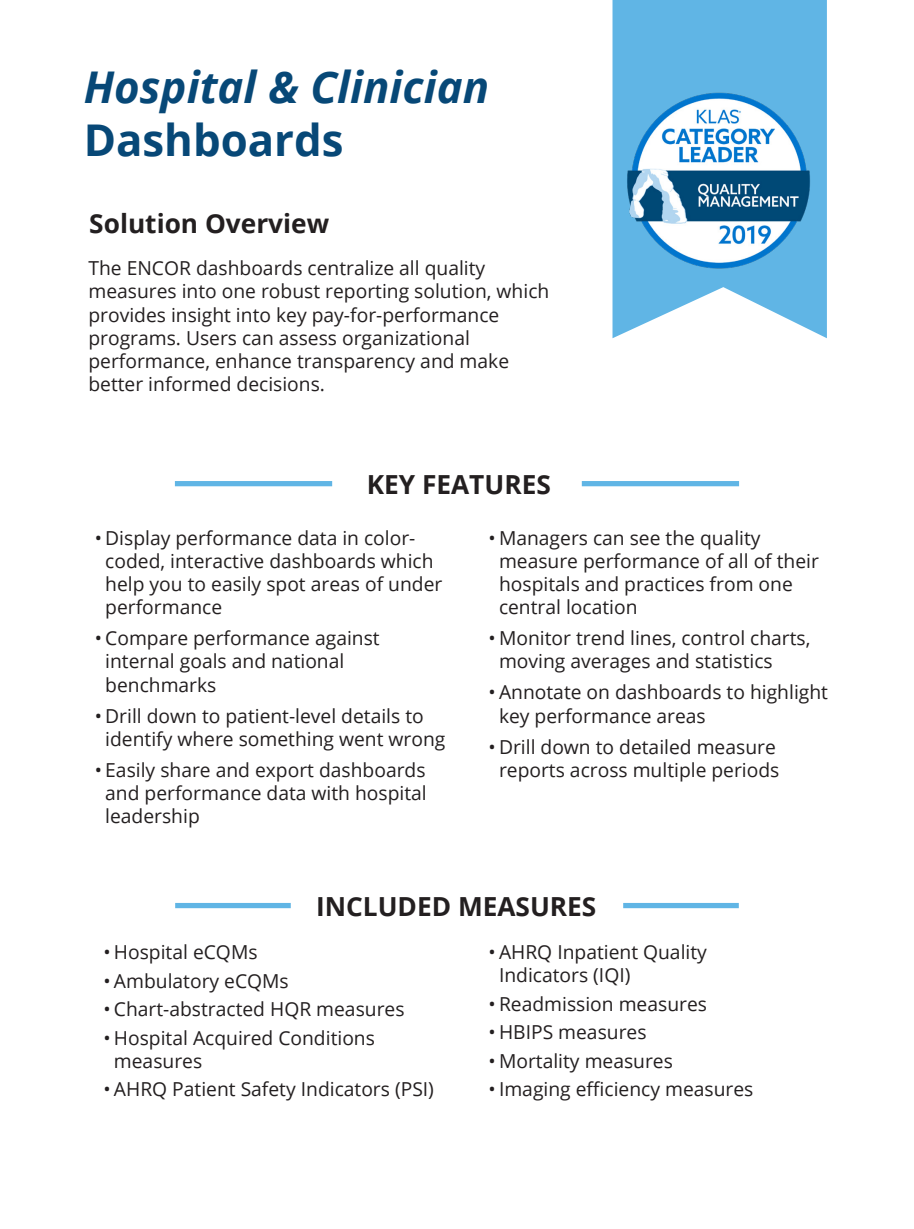
<style>
.page{position:relative;width:914px;height:1229px;background:#fff}
.page>*{position:absolute;margin:0;border:0;box-sizing:border-box;transform-origin:0 0}
.t1{font:italic 700 43.75px "Open Sans";color:#074877}
.t2{font:700 43.75px "Open Sans";color:#074877}
.t3{font:700 26.25px "Open Sans";color:#231f20}
.t4{font:19.25px/23.1px "Open Sans";color:#231f20}
</style>
<div class="page">
<svg style="left:612px;top:0;width:214px;height:338px;fill:#60b5e5"></svg>
<img style="left:624px;top:85px;width:191px;height:191px">
<div style="left:175px;top:903px;width:116px;height:5px;background:#60b5e5"></div>
<div style="left:623px;top:903px;width:115px;height:5px;background:#60b5e5"></div>
<div style="left:175px;top:481px;width:157px;height:5px;background:#60b5e5"></div>
<div style="left:581px;top:481px;width:158px;height:5px;background:#60b5e5"></div>
<p class="t1" style="left:84px;top:56px;width:407px">Hospital &amp; Clinician</p>
<p class="t2" style="left:84px;top:109px;width:261px">Dashboards</p>
<p class="t3" style="left:89px;top:205px;width:241px">Solution Overview</p>
<p class="t4" style="left:88px;top:256px;width:462px">The ENCOR dashboards centralize all quality measures into one robust reporting solution, which provides insight into key pay-for-performance programs. Users can assess organizational performance, enhance transparency and make better informed decisions.</p>
<p class="t3" style="left:366px;top:465px;width:186px">KEY FEATURES</p>
<p class="t4" style="left:105px;top:526px;width:338px;text-indent:-10px">• Display performance data in color&shy;coded, interactive dashboards which help you to easily spot areas of under performance</p>
<p class="t4" style="left:105px;top:626px;width:276px;text-indent:-10px">• Compare performance against internal goals and national benchmarks</p>
<p class="t4" style="left:105px;top:703px;width:342px;text-indent:-10px">• Drill down to patient-level details to identify where something went wrong</p>
<p class="t4" style="left:105px;top:757px;width:323px;text-align:justify;text-indent:-10px">• Easily share and export dashboards and performance data with hospital leadership</p>
<p class="t4" style="left:499px;top:526px;width:321px;text-indent:-10px">• Managers can see the quality measure performance of all of their hospitals and practices from one central location</p>
<p class="t4" style="left:499px;top:626px;width:313px;text-indent:-10px">• Monitor trend lines, control charts, moving averages and statistics</p>
<p class="t4" style="left:499px;top:680px;width:330px;text-indent:-10px">• Annotate on dashboards to highlight key performance areas</p>
<p class="t4" style="left:488px;top:734px;width:292px;text-align:center">• Drill down to detailed measure reports across multiple periods</p>
<p class="t3" style="left:316px;top:887px;width:282px">INCLUDED MEASURES</p>
<p class="t4" style="left:103px;top:940px;width:156px">• Hospital eCQMs</p>
<p class="t4" style="left:103px;top:968px;width:187px">• Ambulatory eCQMs</p>
<p class="t4" style="left:103px;top:997px;width:302px">• Chart-abstracted HQR measures</p>
<p class="t4" style="left:114px;top:1025px;width:262px;text-indent:-10px">• Hospital Acquired Conditions measures</p>
<p class="t4" style="left:103px;top:1077px;width:332px">• AHRQ Patient Safety Indicators (PSI)</p>
<p class="t4" style="left:499px;top:940px;width:209px;text-indent:-10px">• AHRQ Inpatient Quality<br>Indicators (IQI)</p>
<p class="t4" style="left:488px;top:992px;width:220px">• Readmission measures</p>
<p class="t4" style="left:488px;top:1020px;width:159px">• HBIPS measures</p>
<p class="t4" style="left:488px;top:1048px;width:186px">• Mortality measures</p>
<p class="t4" style="left:488px;top:1077px;width:266px">• Imaging efficiency measures</p>
</div>
